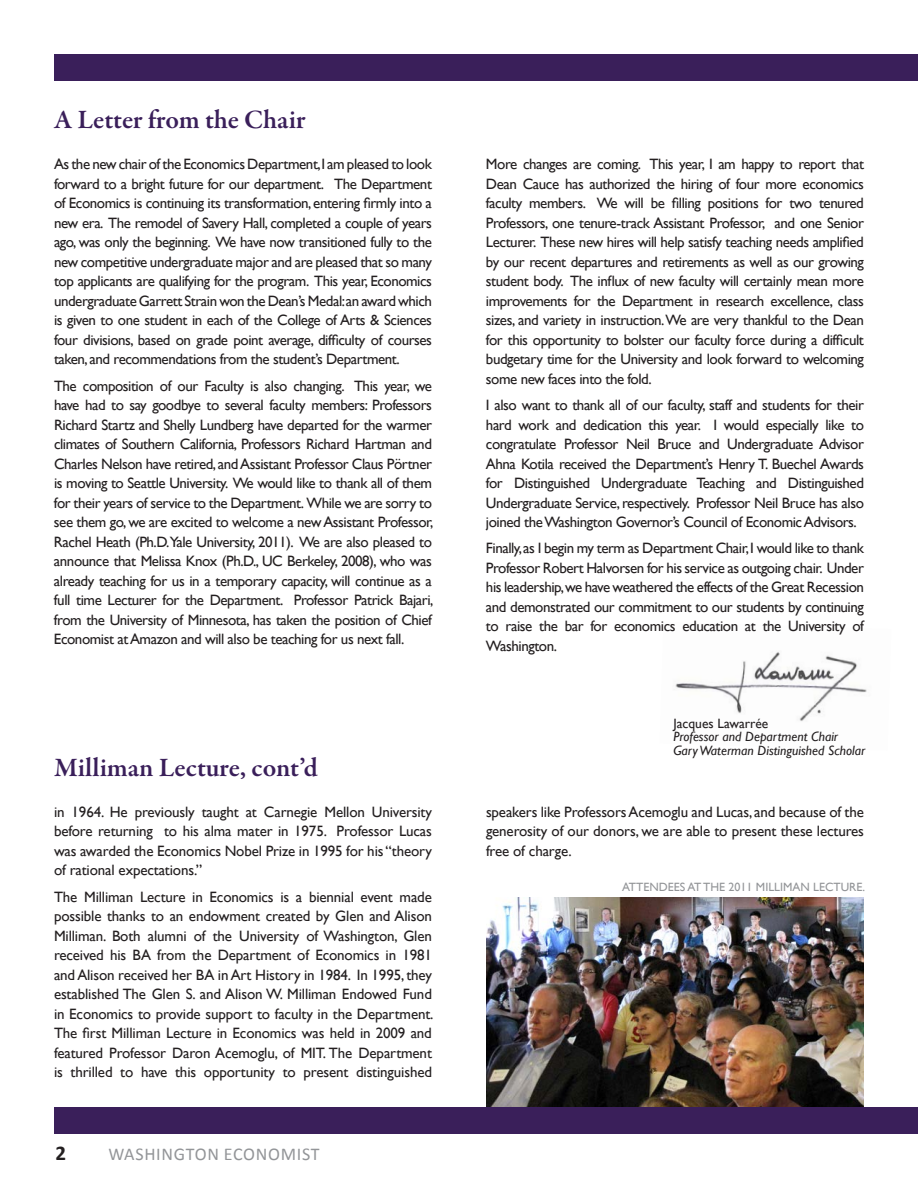
<style>
.page{position:relative;width:918px;height:1188px;background:#fff}
.page>*{position:absolute;margin:0;border:0;box-sizing:border-box;transform-origin:0 0}
.t1{font:600 27px "Garamond Premr Pro";letter-spacing:-.005em;color:#3a1f5a}
.t2{font:700 21px "Calibri";color:#231f20}
.t3{font:18px "Calibri";letter-spacing:.04em;color:#939598}
.t4{font:15px/19.5px "Gill Sans";letter-spacing:-.03em;color:#231f20;text-align:justify}
.t5{font:italic 13.5px/13.5px "Gill Sans";color:#231f20}
.t6{font:13.5px "Gill Sans";color:#231f20}
.t7{font:12px "Gill Sans";color:#939598}
</style>
<div class="page">
<img style="left:486px;top:897px;width:378px;height:210px">
<div style="left:54px;top:54px;width:864px;height:27px;background:#3a1f5a"></div>
<div style="left:54px;top:1107px;width:864px;height:27px;background:#3a1f5a"></div>
<img style="left:675px;top:651px;width:192px;height:70px">
<h1 class="t1" style="left:54px;top:103px;width:253px">A Letter from the Chair</h1>
<p class="t4" style="left:54px;top:155px;width:380px">As the new chair of the Economics Department,I am pleased to look forward to a bright future for our department. The Department of Economics is continuing its transformation, entering firmly into a new era. The remodel of Savery Hall, completed a couple of years ago, was only the beginning. We have now transitioned fully to the new competitive undergraduate major and are pleased that so many top applicants are qualifying for the program. This year, Economics undergraduate Garrett Strain won the Dean’s Medal:an award which is given to one student in each of the College of Arts &amp; Sciences four divisions, based on grade point average, difficulty of courses taken, and recommendations from the student’s Department.</p>
<p class="t4" style="left:54px;top:376px;width:381px">The composition of our Faculty is also changing. This year, we have had to say goodbye to several faculty members: Professors Richard Startz and Shelly Lundberg have departed for the warmer climates of Southern California, Professors Richard Hartman and Charles Nelson have retired, and Assistant Professor Claus Pörtner is moving to Seattle University. We would like to thank all of them for their years of service to the Department. While we are sorry to see them go, we are excited to welcome a new Assistant Professor, Rachel Heath (Ph.D.Yale University, 2011). We are also pleased to announce that Melissa Knox (Ph.D., UC Berkeley, 2008), who was already teaching for us in a temporary capacity, will continue as a full time Lecturer for the Department. Professor Patrick Bajari, from the University of Minnesota, has taken the position of Chief Economist at Amazon and will also be teaching for us next fall.</p>
<h1 class="t1" style="left:54px;top:751px;width:266px">Milliman Lecture, cont’d</h1>
<p class="t4" style="left:54px;top:802px;width:380px">in 1964. He previously taught at Carnegie Mellon University before returning to his alma mater in 1975. Professor Lucas was awarded the Economics Nobel Prize in 1995 for his “theory of rational expectations.”</p>
<p class="t4" style="left:54px;top:887px;width:381px">The Milliman Lecture in Economics is a biennial event made possible thanks to an endowment created by Glen and Alison Milliman. Both alumni of the University of Washington, Glen received his BA from the Department of Economics in 1981 and Alison received her BA in Art History in 1984. In 1995, they established The Glen S. and Alison W. Milliman Endowed Fund in Economics to provide support to faculty in the Department.<br>The first Milliman Lecture in Economics was held in 2009 and featured Professor Daron Acemoglu, of MIT. The Department is thrilled to have this opportunity to present distinguished</p>
<h2 class="t2" style="left:56px;top:1140px;width:12px">2</h2>
<p class="t3" style="left:108px;top:1142px;width:213px">WASHINGTON ECONOMIST</p>
<p class="t4" style="left:486px;top:155px;width:380px">More changes are coming. This year, I am happy to report that Dean Cauce has authorized the hiring of four more economics faculty members. We will be filling positions for two tenured Professors, one tenure-track Assistant Professor, and one Senior Lecturer. These new hires will help satisfy teaching needs amplified by our recent departures and retirements as well as our growing student body. The influx of new faculty will certainly mean more improvements for the Department in research excellence, class sizes, and variety in instruction. We are very thankful to the Dean for this opportunity to bolster our faculty force during a difficult budgetary time for the University and look forward to welcoming some new faces into the fold.</p>
<p class="t4" style="left:486px;top:396px;width:380px">I also want to thank all of our faculty, staff and students for their hard work and dedication this year. I would especially like to congratulate Professor Neil Bruce and Undergraduate Advisor Ahna Kotila received the Department’s Henry T. Buechel Awards for Distinguished Undergraduate Teaching and Distinguished Undergraduate Service, respectively. Professor Neil Bruce has also joined the Washington Governor’s Council of Economic Advisors.</p>
<p class="t4" style="left:486px;top:539px;width:380px">Finally, as I begin my term as Department Chair, I would like to thank Professor Robert Halvorsen for his service as outgoing chair. Under his leadership, we have weathered the effects of the Great Recession and demonstrated our commitment to our students by continuing to raise the bar for economics education at the University of Washington.</p>
<p class="t6" style="left:674px;top:715px;width:96px">Jacques Lawarrée</p>
<p class="t5" style="left:674px;top:730px;width:193px">Professor and Department Chair<br>Gary Waterman Distinguished Scholar</p>
<p class="t4" style="left:486px;top:802px;width:380px">speakers like Professors Acemoglu and Lucas, and because of the generosity of our donors, we are able to present these lectures free of charge.</p>
<p class="t7" style="left:622px;top:880px;width:245px">Attendees at the 2011 Milliman Lecture.</p>
</div>
